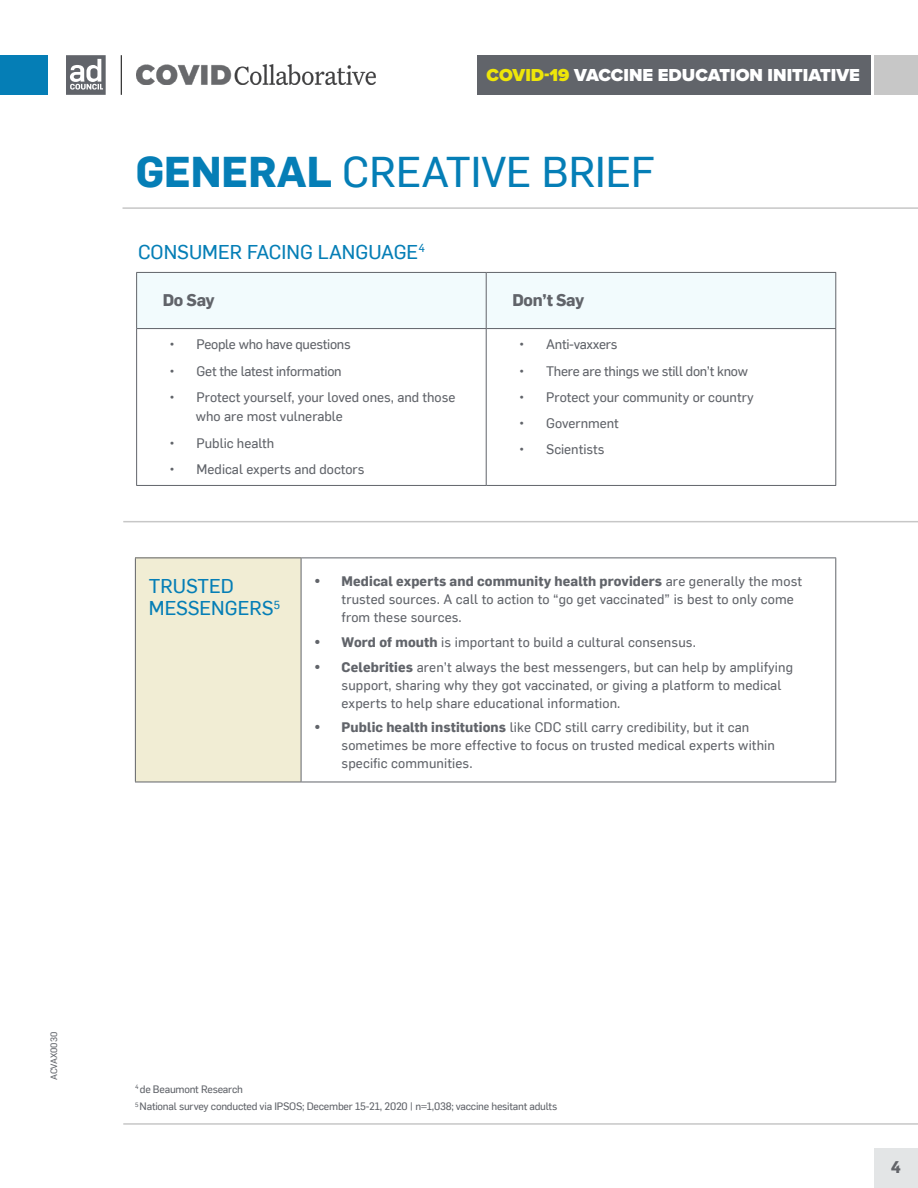
<style>
.page{position:relative;width:918px;height:1188px;background:#fff}
.page>*{position:absolute;margin:0;border:0;box-sizing:border-box;transform-origin:0 0}
.t1{font:42px "Flama Basic";color:#057eb6}
.t2{font:19.5px/22.5px "Flama Basic";color:#057eb6}
.t3{font:900 18px "Proxima Nova";color:#fff}
.t4{font:700 16.5px "Flama";letter-spacing:-.02em;color:#61646a}
.t5{font:700 16.5px "Flama";color:#626469}
.t6{font:13.5px/18px "Flama Basic";letter-spacing:.01em;color:#61646a}
.t7{font:13.5px "Flama Basic";letter-spacing:-.02em;color:#61646a}
.t8{font:700 13.5px "Flama";letter-spacing:.01em;color:#61646a}
.t9{font:10.5px/17.2px "Flama Basic";letter-spacing:-.02em;color:#61646a}
.t10{font:9px "Flama Basic";color:#61646a}
.s1{color:#eee609}
.s2{font-family:"Flama";font-weight:700}
.s3{font-family:"Flama Basic";font-weight:400}
</style>
<div class="page">
<div style="left:874px;top:1148px;width:44px;height:40px;background:#e3e5e6"></div>
<svg style="left:66px;top:55px;width:40px;height:40px"></svg>
<img style="left:137px;top:65px;width:238px;height:20px">
<hr style="left:121px;top:55px;width:1px;height:40px;background:#000">
<div style="left:0;top:55px;width:48px;height:40px;background:#057eb6"></div>
<div style="left:477px;top:55px;width:393px;height:40px;background:#61646a"></div>
<div style="left:874px;top:55px;width:44px;height:40px;background:#c7c7c7"></div>
<hr style="left:123px;top:1123px;width:795px;height:2px;background:#c7c7c7">
<hr style="left:123px;top:207px;width:795px;height:2px;background:#c7c7c7">
<hr style="left:123px;top:521px;width:795px;height:1px;background:#c7c7c7">
<div style="left:135px;top:558px;width:166px;height:224px;background:#f1edd4"></div>
<hr style="left:135px;top:558px;width:166px;height:1px;background:#61646a">
<hr style="left:135px;top:558px;width:1px;height:224px;background:#61646a">
<hr style="left:301px;top:558px;width:535px;height:1px;background:#61646a">
<hr style="left:301px;top:558px;width:1px;height:224px;background:#61646a">
<hr style="left:835px;top:558px;width:1px;height:224px;background:#61646a">
<hr style="left:135px;top:782px;width:166px;height:1px;background:#61646a">
<hr style="left:301px;top:782px;width:535px;height:1px;background:#61646a">
<div style="left:137px;top:273px;width:698px;height:55px;background:#f2fbfd"></div>
<hr style="left:136px;top:272px;width:350px;height:1px;background:#61646a">
<hr style="left:136px;top:273px;width:1px;height:55px;background:#61646a">
<hr style="left:486px;top:272px;width:350px;height:1px;background:#61646a">
<hr style="left:486px;top:273px;width:1px;height:55px;background:#61646a">
<hr style="left:835px;top:273px;width:1px;height:55px;background:#61646a">
<hr style="left:136px;top:328px;width:350px;height:1px;background:#61646a">
<hr style="left:136px;top:329px;width:1px;height:156px;background:#61646a">
<hr style="left:486px;top:328px;width:350px;height:1px;background:#61646a">
<hr style="left:486px;top:329px;width:1px;height:156px;background:#61646a">
<hr style="left:835px;top:329px;width:1px;height:156px;background:#61646a">
<hr style="left:136px;top:485px;width:350px;height:1px;background:#61646a">
<hr style="left:486px;top:485px;width:350px;height:1px;background:#61646a">
<h3 class="t3" style="left:487px;top:62px;width:375px"><span class="s1">COVID-19</span> VACCINE EDUCATION INITIATIVE</h3>
<h1 class="t1" style="left:136px;top:142px;width:521px"><span class="s2">GENERAL</span> CREATIVE BRIEF</h1>
<h2 class="t2" style="left:138px;top:239px;width:289px">CONSUMER FACING LANGUAGE<sup>4</sup></h2>
<p class="t4" style="left:163px;top:288px;width:53px">Do Say</p>
<p class="t4" style="left:512px;top:288px;width:73px">Don’t Say</p>
<p class="t7" style="left:170px;top:335px;width:183px">• People who have questions</p>
<p class="t7" style="left:170px;top:361px;width:174px">• Get the latest information</p>
<p class="t6" style="left:196px;top:387px;width:261px;line-height:19.5px;text-indent:-26px">• Protect yourself, your loved ones, and those who are most vulnerable</p>
<p class="t6" style="left:170px;top:433px;width:106px">• Public health</p>
<p class="t6" style="left:170px;top:459px;width:196px">• Medical experts and doctors</p>
<p class="t7" style="left:519px;top:335px;width:100px">• Anti-vaxxers</p>
<p class="t7" style="left:519px;top:361px;width:230px">• There are things we still don’t know</p>
<p class="t6" style="left:519px;top:387px;width:236px">• Protect your community or country</p>
<p class="t6" style="left:519px;top:413px;width:101px">• Government</p>
<p class="t6" style="left:519px;top:440px;width:87px">• Scientists</p>
<h2 class="t2" style="left:149px;top:573px;width:133px">TRUSTED<br>MESSENGERS<sup>5</sup></h2>
<p class="t8" style="left:315px;top:572px;width:489px">• Medical experts and community health providers <span class="s3">are generally the most</span></p>
<p class="t6" style="left:342px;top:590px;width:454px">trusted sources. A call to action to “go get vaccinated” is best to only come from these sources.</p>
<p class="t6" style="left:315px;top:632px;width:383px"><span class="s2">• Word of mouth</span> is important to build a cultural consensus.</p>
<p class="t6" style="left:342px;top:657px;width:453px;text-indent:-27px"><span class="s2">• Celebrities</span> aren’t always the best messengers, but can help by amplifying support, sharing why they got vaccinated, or giving a platform to medical experts to help share educational information.</p>
<p class="t6" style="left:342px;top:718px;width:435px;text-indent:-27px"><span class="s2">• Public health institutions</span> like CDC still carry credibility, but it can sometimes be more effective to focus on trusted medical experts within specific communities.</p>
<p class="t10" style="left:48px;top:1080px;width:50px;rotate:-90deg">ACVAX0030</p>
<p class="t9" style="left:135px;top:1080px;width:424px"><sup>4</sup> de Beaumont Research<br><sup>5</sup> National survey conducted via IPSOS; December 15-21, 2020 | n=1,038; vaccine hesitant adults</p>
<p class="t5" style="left:891px;top:1155px;width:12px">4</p>
</div>
